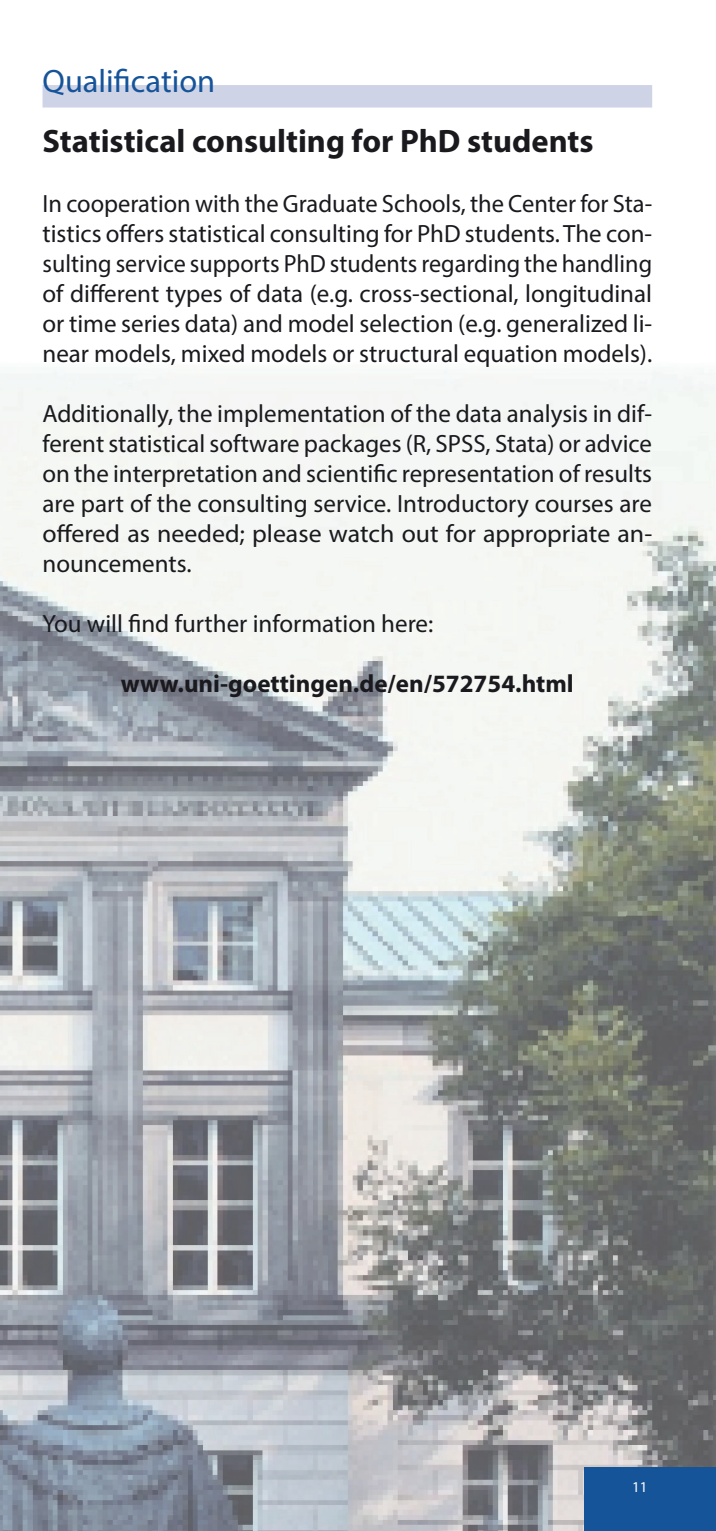
<style>
.page{position:relative;width:716px;height:1531px;background:#fff}
.page>*{position:absolute;margin:0;border:0;box-sizing:border-box;transform-origin:0 0}
.t1{font:700 32.5px "Myriad Pro";color:#1a191e}
.t2{font:32.5px "Myriad Pro";color:#16549a}
.t3{font:25px/30px "Myriad Pro";color:#1a191e;text-align:justify}
.t4{font:700 25px "Myriad Pro";color:#1a191e}
.t5{font:15px "Myriad Pro";color:#fff}
</style>
<div class="page">
<img style="left:0;top:371px;width:626px;height:1160px">
<img style="left:626px;top:371px;width:90px;height:1096px">
<div style="left:43px;top:85px;width:609px;height:23px;background:#cfd3e6"></div>
<div style="left:585px;top:1467px;width:131px;height:64px;background:#16549a"></div>
<h1 class="t2" style="left:43px;top:61px;width:174px">Qualification</h1>
<h1 class="t1" style="left:43px;top:120px;width:552px">Statistical consulting for PhD students</h1>
<p class="t3" style="left:43px;top:188px;width:611px">In cooperation with the Graduate Schools, the Center for Sta&shy;tistics offers statistical consulting for PhD students. The con&shy;sulting service supports PhD students regarding the handling of different types of data (e.g. cross-sectional, longitudinal or time series data) and model selection (e.g. generalized li&shy;near models, mixed models or structural equation models).</p>
<p class="t3" style="left:43px;top:398px;width:611px">Additionally, the implementation of the data analysis in dif&shy;ferent statistical software packages (R, SPSS, Stata) or advice on the interpretation and scientific representation of results are part of the consulting service. Introductory courses are offered as needed; please watch out for appropriate an&shy;nouncements.</p>
<p class="t3" style="left:43px;top:608px;width:392px">You will find further information here:</p>
<p class="t4" style="left:121px;top:667px;width:454px">www.uni-goettingen.de/en/572754.html</p>
<p class="t5" style="left:632px;top:1477px;width:17px">11</p>
</div>
